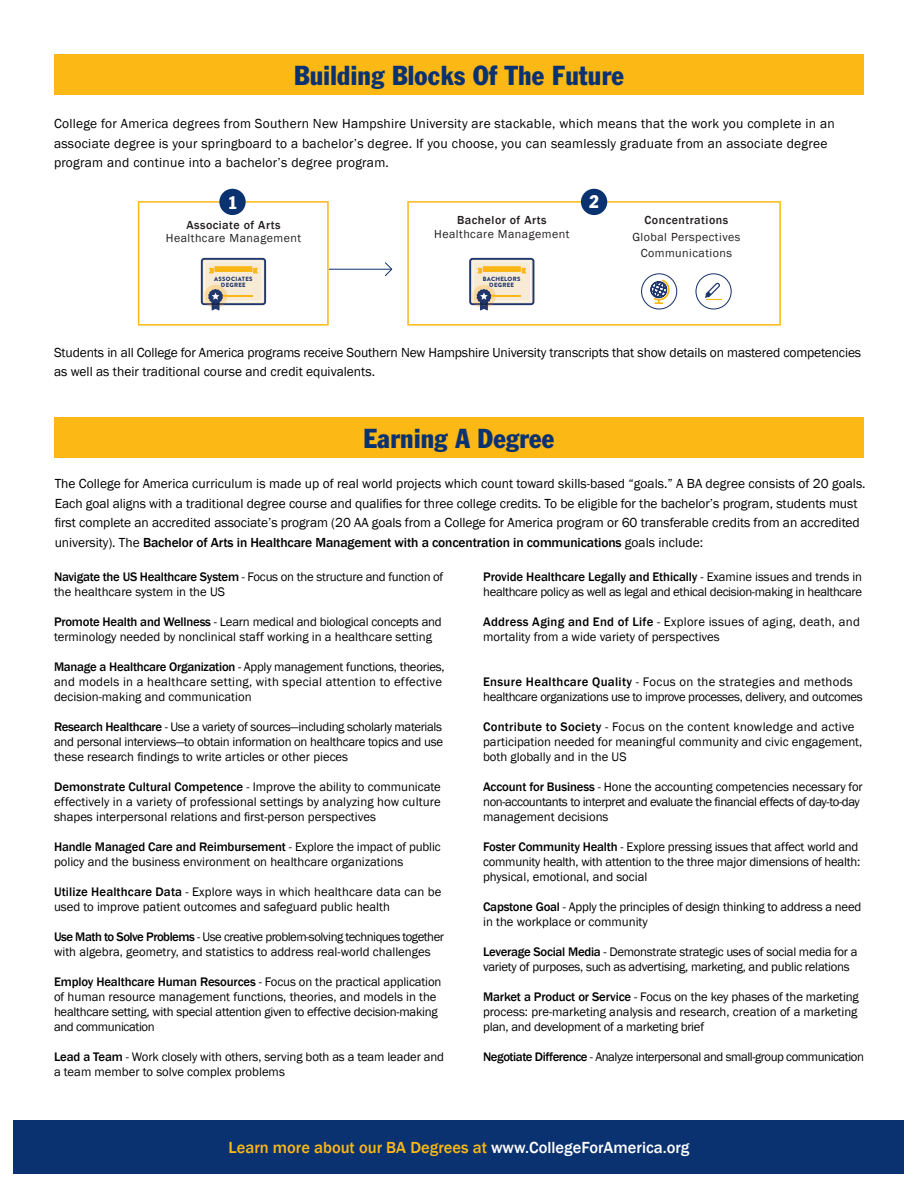
<style>
.page{position:relative;width:918px;height:1188px;background:#fff}
.page>*{position:absolute;margin:0;border:0;box-sizing:border-box;transform-origin:0 0}
.t1{font:condensed 27px "Franklin Gothic";letter-spacing:.01em;color:#0b3270}
.t2{font:condensed 18px "Franklin Gothic";color:#fff}
.t3{font:500 16.5px "Franklin Gothic";color:#fcb814}
.t4{font:13.5px/19.5px "Franklin Gothic";color:#000}
.t5{font:13.5px/19.5px "Franklin Gothic";letter-spacing:.02em;color:#000}
.t6{font:12.75px/15px "Franklin Gothic";letter-spacing:-.01em;color:#000}
.t7{font:12.75px "Franklin Gothic";letter-spacing:-.035em;color:#000}
.t8{font:12px/16.2px "Franklin Gothic";letter-spacing:.04em;color:#231f20;text-align:center}
.t9{font:500 12px "Franklin Gothic";letter-spacing:.04em;color:#231f20}
.t10{font:900 6.15px/6.1px "Brandon Text";letter-spacing:.05em;color:#20366d;text-align:center}
.s1{font-weight:500}
.s2{color:#fff}
</style>
<div class="page">
<div style="left:54px;top:54px;width:810px;height:41px;background:#fcb814"></div>
<div style="left:54px;top:417px;width:810px;height:41px;background:#fcb814"></div>
<svg style="left:384px;top:262px;width:9px;height:14px"></svg>
<hr style="left:329px;top:269px;width:62px;height:1px;background:#0b3270">
<div style="left:138px;top:201px;width:191px;height:125px;border:2px solid #fcb814"></div>
<div style="left:219px;top:189px;width:27px;height:26px;background:#0b3270;border-radius:50%"></div>
<svg style="left:201px;top:258px;width:65px;height:53px"></svg>
<div style="left:407px;top:201px;width:374px;height:125px;border:2px solid #fcb814"></div>
<svg style="left:705px;top:283px;width:17px;height:17px"></svg>
<div style="left:695px;top:273px;width:37px;height:37px;border:1px solid #20366d;border-radius:50%"></div>
<div style="left:641px;top:273px;width:36px;height:37px;border:1px solid #20366d;border-radius:50%"></div>
<svg style="left:650px;top:280px;width:21px;height:24px"></svg>
<svg style="left:469px;top:258px;width:65px;height:53px"></svg>
<div style="left:581px;top:189px;width:26px;height:26px;background:#0b3270;border-radius:50%"></div>
<div style="left:14px;top:1120px;width:890px;height:54px;background:#0b3270"></div>
<h1 class="t1" style="left:294px;top:59px;width:331px">Building Blocks Of The Future</h1>
<p class="t5" style="left:54px;top:114px;width:782px">College for America degrees from Southern New Hampshire University are stackable, which means that the work you complete in an associate degree is your springboard to a bachelor’s degree. If you choose, you can seamlessly graduate from an associate degree program and continue into a bachelor’s degree program.</p>
<h2 class="t2" style="left:228px;top:192px;width:11px">1</h2>
<h2 class="t2" style="left:589px;top:191px;width:11px">2</h2>
<p class="t9" style="left:186px;top:218px;width:96px">Associate of Arts</p>
<p class="t8" style="left:166px;top:231px;width:137px">Healthcare Management</p>
<p class="t9" style="left:457px;top:213px;width:91px">Bachelor of Arts</p>
<p class="t8" style="left:434px;top:226px;width:137px">Healthcare Management</p>
<p class="t9" style="left:644px;top:213px;width:85px">Concentrations</p>
<p class="t8" style="left:632px;top:229px;width:110px">Global Perspectives<br>Communications</p>
<p class="t10" style="left:214px;top:276px;width:40px">ASSOCIATES<br>DEGREE</p>
<p class="t10" style="left:483px;top:276px;width:39px">BACHELORS<br>DEGREE</p>
<p class="t4" style="left:54px;top:343px;width:809px">Students in all College for America programs receive Southern New Hampshire University transcripts that show details on mastered competencies as well as their traditional course and credit equivalents.</p>
<h1 class="t1" style="left:364px;top:422px;width:192px">Earning A Degree</h1>
<p class="t4" style="left:55px;top:474px;width:812px">The College for America curriculum is made up of real world projects which count toward skills-based “goals.” A BA degree consists of 20 goals.<br>Each goal aligns with a traditional degree course and qualifies for three college credits. To be eligible for the bachelor’s program, students must first complete an accredited associate’s program (20 AA goals from a College for America program or 60 transferable credits from an accredited university). The <span class="s1">Bachelor of Arts in Healthcare Management with a concentration in communications</span> goals include:</p>
<p class="t6" style="left:54px;top:570px;width:391px"><span class="s1">Navigate the US Healthcare System</span> - Focus on the structure and function of the healthcare system in the US</p>
<p class="t6" style="left:54px;top:614px;width:389px"><span class="s1">Promote Health and Wellness</span> - Learn medical and biological concepts and terminology needed by nonclinical staff working in a healthcare setting</p>
<p class="t6" style="left:54px;top:659px;width:392px"><span class="s1">Manage a Healthcare Organization</span> - Apply management functions, theories, and models in a healthcare setting, with special attention to effective decision-making and communication</p>
<p class="t6" style="left:54px;top:719px;width:391px;text-align:justify"><span class="s1">Research Healthcare</span> - Use a variety of sources—including scholarly materials and personal interviews—to obtain information on healthcare topics and use these research findings to write articles or other pieces</p>
<p class="t6" style="left:54px;top:779px;width:388px;text-align:justify"><span class="s1">Demonstrate Cultural Competence</span> - Improve the ability to communicate effectively in a variety of professional settings by analyzing how culture shapes interpersonal relations and first-person perspectives</p>
<p class="t6" style="left:54px;top:839px;width:388px"><span class="s1">Handle Managed Care and Reimbursement</span> - Explore the impact of public policy and the business environment on healthcare organizations</p>
<p class="t6" style="left:54px;top:884px;width:389px"><span class="s1">Utilize Healthcare Data</span> - Explore ways in which healthcare data can be used to improve patient outcomes and safeguard public health</p>
<p class="t6" style="left:54px;top:929px;width:392px"><span class="s1">Use Math to Solve Problems</span> - Use creative problem-solving techniques together with algebra, geometry, and statistics to address real-world challenges</p>
<p class="t6" style="left:54px;top:974px;width:389px"><span class="s1">Employ Healthcare Human Resources</span> - Focus on the practical application of human resource management functions, theories, and models in the healthcare setting, with special attention given to effective decision-making and communication</p>
<p class="t6" style="left:54px;top:1049px;width:392px"><span class="s1">Lead a Team</span> - Work closely with others, serving both as a team leader and a team member to solve complex problems</p>
<p class="t6" style="left:483px;top:569px;width:381px"><span class="s1">Provide Healthcare Legally and Ethically</span> - Examine issues and trends in healthcare policy as well as legal and ethical decision-making in healthcare</p>
<p class="t6" style="left:483px;top:614px;width:378px"><span class="s1">Address Aging and End of Life</span> - Explore issues of aging, death, and mortality from a wide variety of perspectives</p>
<p class="t6" style="left:483px;top:674px;width:381px"><span class="s1">Ensure Healthcare Quality</span> - Focus on the strategies and methods healthcare organizations use to improve processes, delivery, and outcomes</p>
<p class="t6" style="left:483px;top:719px;width:381px"><span class="s1">Contribute to Society</span> - Focus on the content knowledge and active participation needed for meaningful community and civic engagement, both globally and in the US</p>
<p class="t6" style="left:483px;top:779px;width:381px"><span class="s1">Account for Business</span> - Hone the accounting competencies necessary for non-accountants to interpret and evaluate the financial effects of day-to-day management decisions</p>
<p class="t6" style="left:483px;top:839px;width:379px"><span class="s1">Foster Community Health</span> - Explore pressing issues that affect world and community health, with attention to the three major dimensions of health: physical, emotional, and social</p>
<p class="t6" style="left:483px;top:899px;width:380px"><span class="s1">Capstone Goal</span> - Apply the principles of design thinking to address a need in the workplace or community</p>
<p class="t6" style="left:483px;top:944px;width:376px"><span class="s1">Leverage Social Media</span> - Demonstrate strategic uses of social media for a variety of purposes, such as advertising, marketing, and public relations</p>
<p class="t6" style="left:483px;top:989px;width:377px;text-align:justify"><span class="s1">Market a Product or Service</span> - Focus on the key phases of the marketing process: pre-marketing analysis and research, creation of a marketing plan, and development of a marketing brief</p>
<p class="t7" style="left:483px;top:1048px;width:382px"><span class="s1">Negotiate Difference</span> - Analyze interpersonal and small-group communication</p>
<p class="t3" style="left:229px;top:1137px;width:462px">Learn more about our BA Degrees at <span class="s2">www.CollegeForAmerica.org</span></p>
</div>
